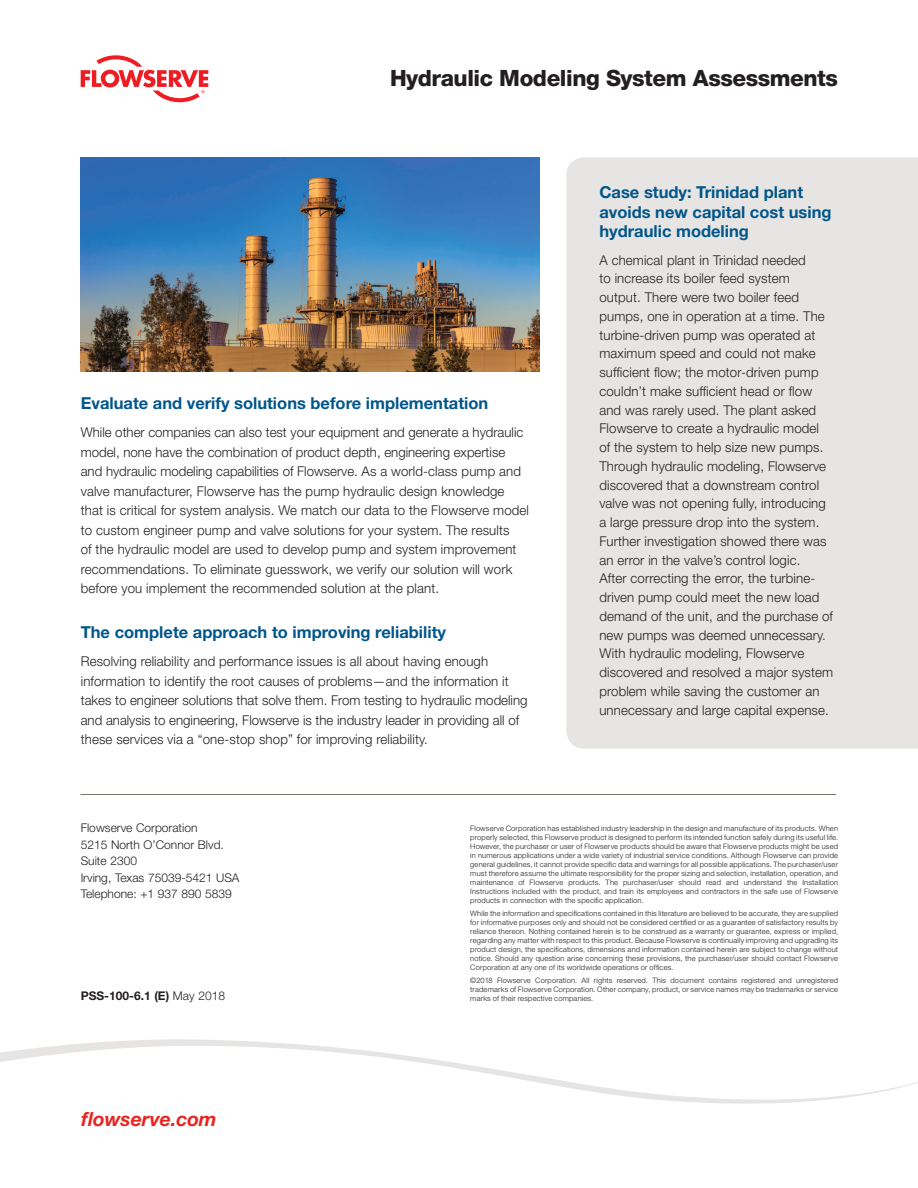
<style>
.page{position:relative;width:918px;height:1188px;background:#fff}
.page>*{position:absolute;margin:0;border:0;box-sizing:border-box;transform-origin:0 0}
.Brochure_Subhead_Tit{font:800 22.5px "Helvetica Neue LT Std";letter-spacing:-.02em;color:#231f20}
.t1{font:italic 700 19.5px "Helvetica Neue LT Std";color:#e72621}
.Subhead_Level_1__blu{font:700 16.5px/19.5px "Helvetica Neue LT Std";color:#00568a}
.Body_copy{font:700 16.5px "Helvetica Neue LT Std";color:#00568a}
.Body_copy-2{font:300 13.5px/18.8px "Helvetica Neue LT Std";letter-spacing:.01em;color:#231f20}
.Address_Item__Copyri{font:300 12px "Helvetica Neue LT Std";color:#231f20}
.Address_Item__Copyri-2{font:700 12px "Helvetica Neue LT Std";color:#231f20}
.Disclamer{font:300 7.5px/9px "Helvetica Neue LT Std";letter-spacing:.025em;color:#231f20;text-align:justify}
.s1{font-weight:300}
</style>
<div class="page">
<svg style="left:60px;top:1039px;width:255px;height:7px;fill:#e7e5e3"></svg>
<svg style="left:0;top:1046px;width:918px;height:58px"></svg>
<svg style="left:81px;top:55px;width:127px;height:47px"></svg>
<hr style="left:81px;top:794px;width:755px;height:1px;background:#79716c">
<div style="left:566px;top:157px;width:352px;height:592px;background:#e7e5e3"></div>
<img style="left:81px;top:157px;width:459px;height:215px">
<p class="Brochure_Subhead_Tit" style="left:390px;top:64px;width:450px">Hydraulic Modeling System Assessments</p>
<p class="Subhead_Level_1__blu" style="left:81px;top:393px;width:409px">Evaluate and verify solutions before implementation</p>
<p class="Body_copy-2" style="left:81px;top:422px;width:450px;line-height:19.5px">While other companies can also test your equipment and generate a hydraulic model, none have the combination of product depth, engineering expertise and hydraulic modeling capabilities of Flowserve. As a world-class pump and valve manufacturer, Flowserve has the pump hydraulic design knowledge that is critical for system analysis. We match our data to the Flowserve model to custom engineer pump and valve solutions for your system. The results<br>of the hydraulic model are used to develop pump and system improvement recommendations. To eliminate guesswork, we verify our solution will work before you implement the recommended solution at the plant.</p>
<p class="Body_copy" style="left:81px;top:622px;width:367px">The complete approach to improving reliability</p>
<p class="Body_copy-2" style="left:81px;top:651px;width:448px;line-height:19.5px">Resolving reliability and performance issues is all about having enough information to identify the root causes of problems—and the information it takes to engineer solutions that solve them. From testing to hydraulic modeling and analysis to engineering, Flowserve is the industry leader in providing all of these services via a “one-stop shop” for improving reliability.</p>
<p class="Subhead_Level_1__blu" style="left:599px;top:182px;width:234px">Case study: Trinidad plant avoids new capital cost using hydraulic modeling</p>
<p class="Body_copy-2" style="left:599px;top:250px;width:235px">A chemical plant in Trinidad needed<br>to increase its boiler feed system output. There were two boiler feed pumps, one in operation at a time. The turbine-driven pump was operated at maximum speed and could not make sufficient flow; the motor-driven pump couldn’t make sufficient head or flow and was rarely used. The plant asked Flowserve to create a hydraulic model of the system to help size new pumps.<br>Through hydraulic modeling, Flowserve discovered that a downstream control valve was not opening fully, introducing a large pressure drop into the system.<br>Further investigation showed there was an error in the valve’s control logic.<br>After correcting the error, the turbine&shy;driven pump could meet the new load demand of the unit, and the purchase of new pumps was deemed unnecessary.<br>With hydraulic modeling, Flowserve discovered and resolved a major system problem while saving the customer an unnecessary and large capital expense.</p>
<p class="Address_Item__Copyri" style="left:81px;top:821px;width:118px">Flowserve Corporation</p>
<p class="Address_Item__Copyri" style="left:81px;top:837px;width:145px">5215 North O’Connor Blvd.</p>
<p class="Address_Item__Copyri" style="left:81px;top:854px;width:58px">Suite 2300</p>
<p class="Address_Item__Copyri" style="left:81px;top:870px;width:160px">Irving, Texas 75039-5421 USA</p>
<p class="Address_Item__Copyri" style="left:81px;top:887px;width:153px">Telephone: +1 937 890 5839</p>
<p class="Address_Item__Copyri-2" style="left:81px;top:989px;width:146px">PSS-100-6.1 (E) <span class="s1">May 2018</span></p>
<p class="t1" style="left:81px;top:1107px;width:137px">flowserve.com</p>
<p class="Disclamer" style="left:470px;top:823px;width:369px">Flowserve Corporation has established industry leadership in the design and manufacture of its products. When properly selected, this Flowserve product is designed to perform its intended function safely during its useful life.<br>However, the purchaser or user of Flowserve products should be aware that Flowserve products might be used in numerous applications under a wide variety of industrial service conditions. Although Flowserve can provide general guidelines, it cannot provide specific data and warnings for all possible applications. The purchaser/user must therefore assume the ultimate responsibility for the proper sizing and selection, installation, operation, and maintenance of Flowserve products. The purchaser/user should read and understand the Installation Instructions included with the product, and train its employees and contractors in the safe use of Flowserve products in connection with the specific application.</p>
<p class="Disclamer" style="left:470px;top:909px;width:369px">While the information and specifications contained in this literature are believed to be accurate, they are supplied for informative purposes only and should not be considered certified or as a guarantee of satisfactory results by reliance thereon. Nothing contained herein is to be construed as a warranty or guarantee, express or implied, regarding any matter with respect to this product. Because Flowserve is continually improving and upgrading its product design, the specifications, dimensions and information contained herein are subject to change without notice. Should any question arise concerning these provisions, the purchaser/user should contact Flowserve Corporation at any one of its worldwide operations or offices.</p>
<p class="Disclamer" style="left:470px;top:976px;width:369px">©2018 Flowserve Corporation. All rights reserved. This document contains registered and unregistered trademarks of Flowserve Corporation. Other company, product, or service names may be trademarks or service marks of their respective companies.</p>
</div>
